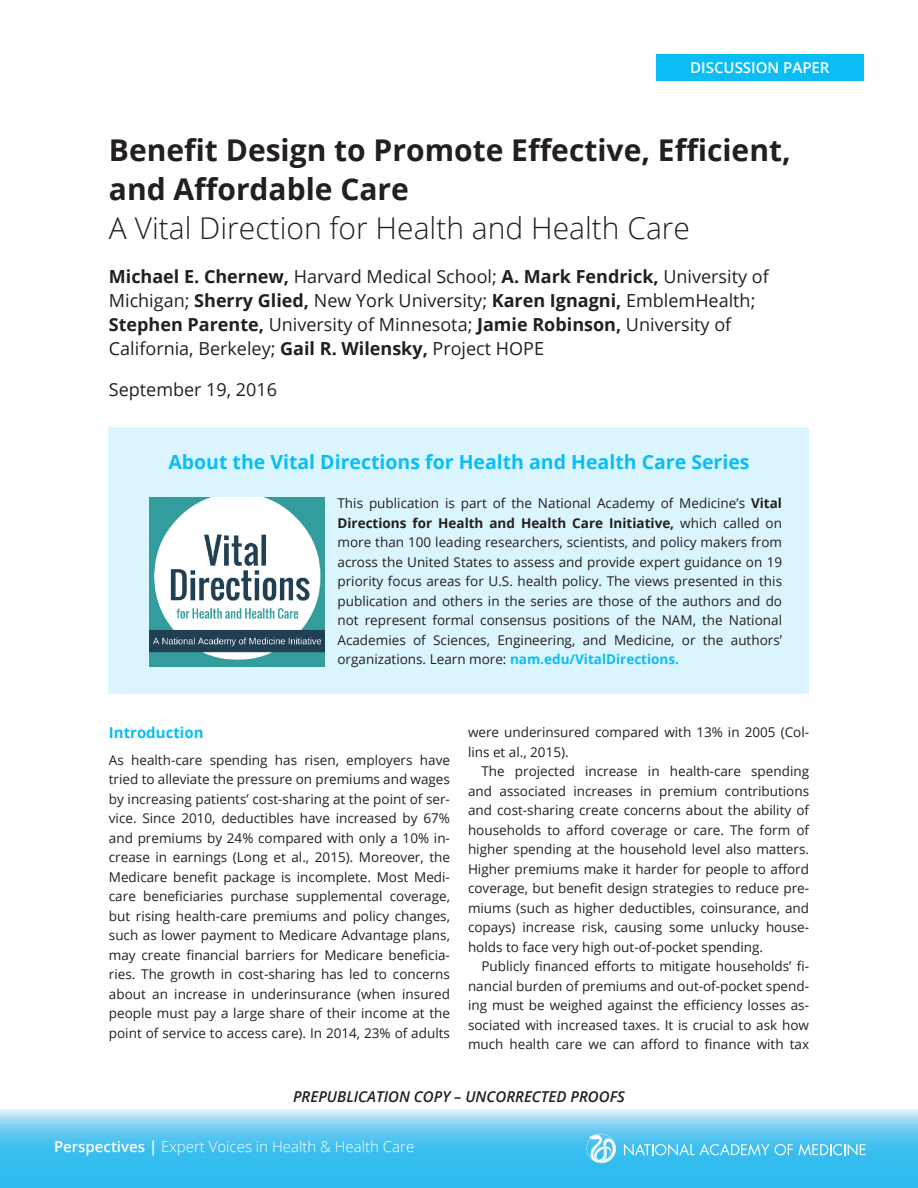
<style>
.page{position:relative;width:918px;height:1188px;background:#fff}
.page>*{position:absolute;margin:0;border:0;box-sizing:border-box;transform-origin:0 0}
.t1{font:700 30px/39px "Open Sans";color:#231f20}
.t2{font:300 30px "Open Sans";color:#231f20}
.t3{font:700 19.5px "Open Sans";color:#0abdf5}
.t4{font:18px/24px "Open Sans";color:#231f20}
.t5{font:300 15px "Open Sans";color:#fff}
.t6{font:italic 600 15px "Open Sans";color:#231f20}
.t7{font:600 15px "Open Sans";color:#fff}
.A-head{font:700 15px "Open Sans";color:#0abdf5}
.No_indent{font:13.5px/19.5px "Open Sans";color:#231f20;text-align:justify}
.Standard_indent{font:13.5px/19.5px "Open Sans";color:#231f20;text-align:justify}
.s1{font-weight:700}
.s2{font-weight:700;color:#0abdf5}
.s3{font-weight:600}
</style>
<div class="page">
<div style="left:657px;top:54px;width:207px;height:27px;background:#0abdf5"></div>
<svg style="left:0;top:1109px;width:918px;height:79px;background:#5ac7f0"></svg>
<svg style="left:624px;top:1144px;width:145px;height:12px;background:#70cff2"></svg>
<svg style="left:775px;top:1144px;width:90px;height:12px"></svg>
<svg style="left:587px;top:1134px;width:29px;height:29px"></svg>
<div style="left:109px;top:427px;width:700px;height:267px;background:#daf5fd"></div>
<img style="left:149px;top:498px;width:176px;height:168px">
<p class="t7" style="left:690px;top:58px;width:141px">DISCUSSION PAPER</p>
<h1 class="t1" style="left:109px;top:130px;width:683px">Benefit Design to Promote Effective, Efficient, and Affordable Care</h1>
<h1 class="t2" style="left:109px;top:208px;width:583px">A Vital Direction for Health and Health Care</h1>
<p class="t4" style="left:109px;top:264px;width:661px"><span class="s1">Michael E. Chernew,</span> Harvard Medical School; <span class="s1">A. Mark Fendrick,</span> University of Michigan; <span class="s1">Sherry Glied,</span> New York University; <span class="s1">Karen Ignagni,</span> EmblemHealth; <span class="s1">Stephen Parente,</span> University of Minnesota; <span class="s1">Jamie Robinson,</span> University of California, Berkeley; <span class="s1">Gail R. Wilensky,</span> Project HOPE</p>
<h3 class="t4" style="left:109px;top:377px;width:170px">September 19, 2016</h3>
<h2 class="t3" style="left:168px;top:449px;width:583px">About the Vital Directions for Health and Health Care Series</h2>
<p class="No_indent" style="left:338px;top:493px;width:446px">This publication is part of the National Academy of Medicine’s <span class="s1">Vital Directions for Health and Health Care Initiative,</span> which called on more than 100 leading researchers, scientists, and policy makers from across the United States to assess and provide expert guidance on 19 priority focus areas for U.S. health policy. The views presented in this publication and others in the series are those of the authors and do not represent formal consensus positions of the NAM, the National Academies of Sciences, Engineering, and Medicine, or the authors’ organizations. Learn more: <span class="s2">nam.edu/VitalDirections.</span></p>
<p class="A-head" style="left:109px;top:722px;width:96px">Introduction</p>
<p class="No_indent" style="left:109px;top:750px;width:343px">As health-care spending has risen, employers have tried to alleviate the pressure on premiums and wages by increasing patients’ cost-sharing at the point of ser&shy;vice. Since 2010, deductibles have increased by 67% and premiums by 24% compared with only a 10% in&shy;crease in earnings (Long et al., 2015). Moreover, the Medicare benefit package is incomplete. Most Medi&shy;care beneficiaries purchase supplemental coverage, but rising health-care premiums and policy changes, such as lower payment to Medicare Advantage plans, may create financial barriers for Medicare beneficia&shy;ries. The growth in cost-sharing has led to concerns about an increase in underinsurance (when insured people must pay a large share of their income at the point of service to access care). In 2014, 23% of adults</p>
<p class="No_indent" style="left:468px;top:722px;width:343px">were underinsured compared with 13% in 2005 (Col&shy;lins et al., 2015).</p>
<p class="Standard_indent" style="left:468px;top:761px;width:343px;text-indent:14px">The projected increase in health-care spending and associated increases in premium contributions and cost-sharing create concerns about the ability of households to afford coverage or care. The form of higher spending at the household level also matters.<br>Higher premiums make it harder for people to afford coverage, but benefit design strategies to reduce pre&shy;miums (such as higher deductibles, coinsurance, and copays) increase risk, causing some unlucky house&shy;holds to face very high out-of-pocket spending.</p>
<p class="Standard_indent" style="left:468px;top:956px;width:343px;text-indent:14px">Publicly financed efforts to mitigate households’ fi&shy;nancial burden of premiums and out-of-pocket spend&shy;ing must be weighed against the efficiency losses as&shy;sociated with increased taxes. It is crucial to ask how much health care we can afford to finance with tax</p>
<p class="t6" style="left:293px;top:1086px;width:333px">PREPUBLICATION COPY – UNCORRECTED PROOFS</p>
<p class="t5" style="left:54px;top:1136px;width:362px"><span class="s3">Perspectives |</span> Expert Voices in Health &amp; Health Care</p>
</div>
